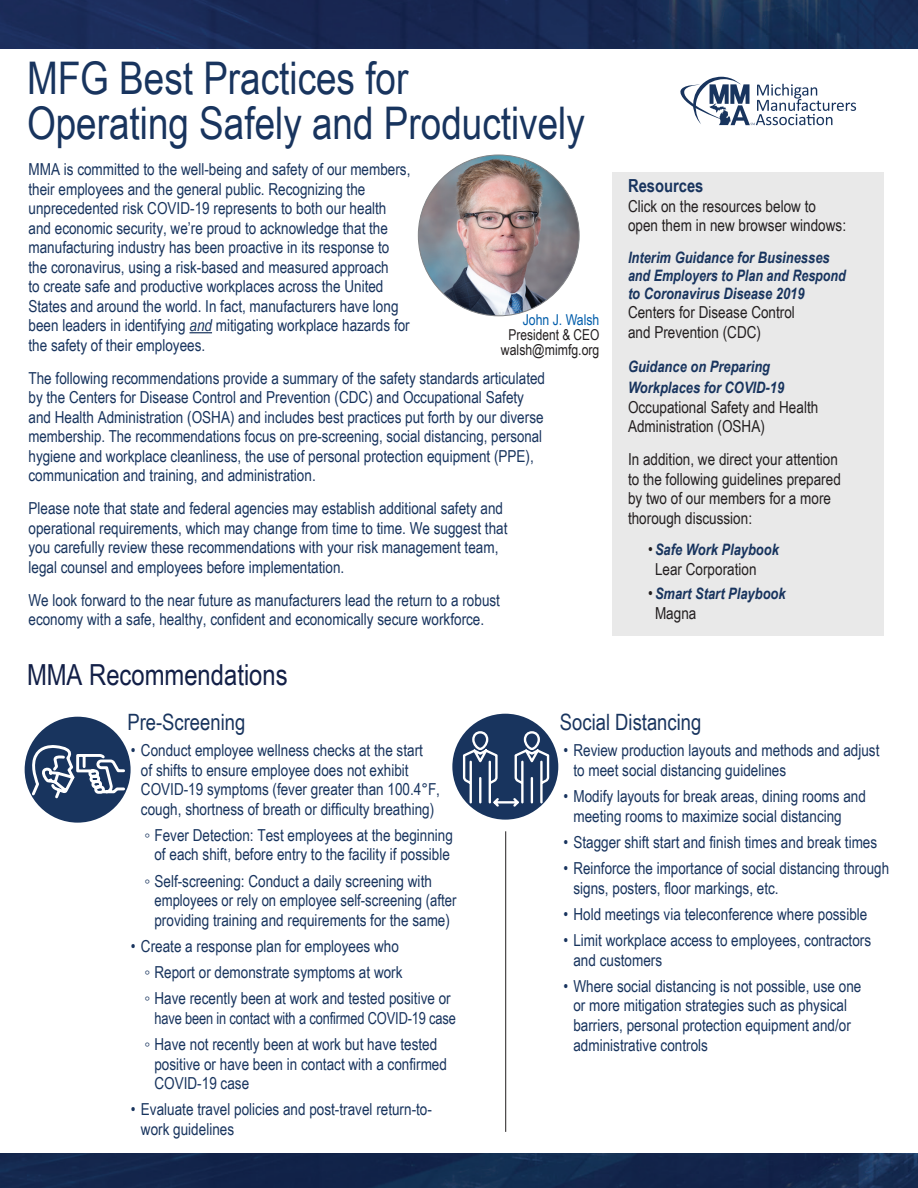
<style>
.page{position:relative;width:918px;height:1188px;background:#fff}
.page>*{position:absolute;margin:0;border:0;box-sizing:border-box;transform-origin:0 0}
.t1{font:45px/45px "Arial Narrow";color:#18345e}
.t2{font:29.1px "Arial Narrow";color:#121f47}
.t3{font:22.5px "Arial Narrow";color:#18345e}
.t4{font:700 18px "Arial Narrow";color:#18345e}
.t5{font:16.5px/19.5px "Arial Narrow";color:#18345e}
.t6{font:16.5px/19.5px "Arial Narrow";color:#231f20}
.t7{font:16.5px/26.2px "Arial Narrow";color:#18345e;scale:.95 1}
.t8{font:italic 700 15.75px/18px "Arial Narrow";color:#18345e}
.t9{font:15px/15px "Arial Narrow";color:#231f20;text-align:center}
.t10{font:15px "Arial Narrow";color:#015dab}
.s1{font-style:italic}
.s2{font-weight:400;font-style:normal;font-size:16.5px;color:#231f20}
</style>
<div class="page">
<div style="left:612px;top:172px;width:271px;height:464px;background:#e9e9e9"></div>
<hr style="left:505px;top:831px;width:1px;height:301px;background:#231f20">
<div style="left:25px;top:717px;width:106px;height:106px;background:#18345e;border-radius:50%"></div>
<div style="left:452px;top:714px;width:106px;height:106px;background:#18345e;border-radius:50%"></div>
<img style="left:0;top:0;width:918px;height:49px">
<img style="left:0;top:1153px;width:918px;height:35px">
<svg style="left:680px;top:77px;width:176px;height:48px"></svg>
<svg style="left:189px;top:332px;width:23px;height:1px"></svg>
<img style="left:418px;top:155px;width:161px;height:161px;border-radius:80px">
<svg style="left:29px;top:743px;width:98px;height:58px"></svg>
<svg style="left:462px;top:730px;width:88px;height:79px"></svg>
<h1 class="t1" style="left:27px;top:54px;width:559px">MFG Best Practices for<br>Operating Safely and Productively</h1>
<p class="t5" style="left:28px;top:159px;width:384px">MMA is committed to the well-being and safety of our members, their employees and the general public. Recognizing the unprecedented risk COVID-19 represents to both our health and economic security, we’re proud to acknowledge that the manufacturing industry has been proactive in its response to the coronavirus, using a risk-based and measured approach<br>to create safe and productive workplaces across the United States and around the world. In fact, manufacturers have long been leaders in identifying <span class="s1">and</span> mitigating workplace hazards for the safety of their employees.</p>
<p class="t5" style="left:28px;top:367px;width:518px">The following recommendations provide a summary of the safety standards articulated by the Centers for Disease Control and Prevention (CDC) and Occupational Safety and Health Administration (OSHA) and includes best practices put forth by our diverse membership. The recommendations focus on pre-screening, social distancing, personal hygiene and workplace cleanliness, the use of personal protection equipment (PPE), communication and training, and administration.</p>
<p class="t5" style="left:28px;top:498px;width:481px">Please note that state and federal agencies may establish additional safety and operational requirements, which may change from time to time. We suggest that you carefully review these recommendations with your risk management team, legal counsel and employees before implementation.</p>
<p class="t5" style="left:28px;top:589px;width:473px">We look forward to the near future as manufacturers lead the return to a robust economy with a safe, healthy, confident and economically secure workforce.</p>
<p class="t10" style="left:523px;top:308px;width:78px">John J. Walsh</p>
<p class="t9" style="left:501px;top:326px;width:100px">President &amp; CEO walsh@mimfg.org</p>
<p class="t4" style="left:628px;top:172px;width:77px">Resources</p>
<p class="t6" style="left:628px;top:195px;width:220px">Click on the resources below to open them in new browser windows:</p>
<p class="t8" style="left:628px;top:247px;width:219px">Interim Guidance for Businesses and Employers to Plan and Respond to Coronavirus Disease 2019</p>
<p class="t6" style="left:628px;top:302px;width:168px">Centers for Disease Control and Prevention (CDC)</p>
<p class="t8" style="left:628px;top:355px;width:158px;line-height:21px">Guidance on Preparing<br>Workplaces for COVID-19</p>
<p class="t6" style="left:628px;top:396px;width:192px">Occupational Safety and Health<br>Administration (OSHA)</p>
<p class="t6" style="left:628px;top:449px;width:214px">In addition, we direct your attention to the following guidelines prepared by two of our members for a more thorough discussion:</p>
<p class="t8" style="left:648px;top:540px;width:132px"><span class="s2">•</span>Safe Work Playbook</p>
<p class="t6" style="left:655px;top:558px;width:103px">Lear Corporation</p>
<p class="t8" style="left:648px;top:584px;width:139px"><span class="s2">•</span>Smart Start Playbook</p>
<p class="t6" style="left:655px;top:603px;width:43px">Magna</p>
<h2 class="t2" style="left:27px;top:654px;width:262px">MMA Recommendations</h2>
<h3 class="t3" style="left:127px;top:705px;width:119px">Pre-Screening</h3>
<p class="t5" style="left:141px;top:740px;width:301px;text-indent:-10px">• Conduct employee wellness checks at the start<br>of shifts to ensure employee does not exhibit COVID-19 symptoms (fever greater than 100.4°F, cough, shortness of breath or difficulty breathing)</p>
<p class="t5" style="left:144px;top:825px;width:310px;text-align:center">◦ Fever Detection: Test employees at the beginning of each shift, before entry to the facility if possible</p>
<p class="t5" style="left:154px;top:870px;width:303px;text-indent:-10px">◦ Self-screening: Conduct a daily screening with employees or rely on employee self-screening (after providing training and requirements for the same)</p>
<p class="t5" style="left:144px;top:932px;width:308px;line-height:26.2px;text-indent:-13px">• Create a response plan for employees who<br>◦ Report or demonstrate symptoms at work<br>◦ Have recently been at work and tested positive or</p>
<p class="t7" style="left:144px;top:1004px;width:329px;text-indent:10px">have been in contact with a confirmed COVID-19 case ◦ Have not recently been at work but have tested</p>
<p class="t5" style="left:154px;top:1053px;width:294px">positive or have been in contact with a confirmed<br>COVID-19 case</p>
<p class="t5" style="left:141px;top:1099px;width:293px;text-indent:-10px">• Evaluate travel policies and post-travel return-to&shy;work guidelines</p>
<h3 class="t3" style="left:560px;top:706px;width:143px">Social Distancing</h3>
<p class="t5" style="left:573px;top:740px;width:308px;text-indent:-10px">• Review production layouts and methods and adjust to meet social distancing guidelines</p>
<p class="t5" style="left:573px;top:786px;width:294px;text-indent:-10px">• Modify layouts for break areas, dining rooms and meeting rooms to maximize social distancing</p>
<p class="t5" style="left:563px;top:832px;width:315px">• Stagger shift start and finish times and break times</p>
<p class="t5" style="left:573px;top:858px;width:317px;text-indent:-10px">• Reinforce the importance of social distancing through signs, posters, floor markings, etc.</p>
<p class="t5" style="left:563px;top:904px;width:306px">• Hold meetings via teleconference where possible</p>
<p class="t5" style="left:573px;top:930px;width:299px;text-indent:-10px">• Limit workplace access to employees, contractors and customers</p>
<p class="t5" style="left:573px;top:976px;width:290px;text-indent:-10px">• Where social distancing is not possible, use one or more mitigation strategies such as physical barriers, personal protection equipment and/or administrative controls</p>
</div>
